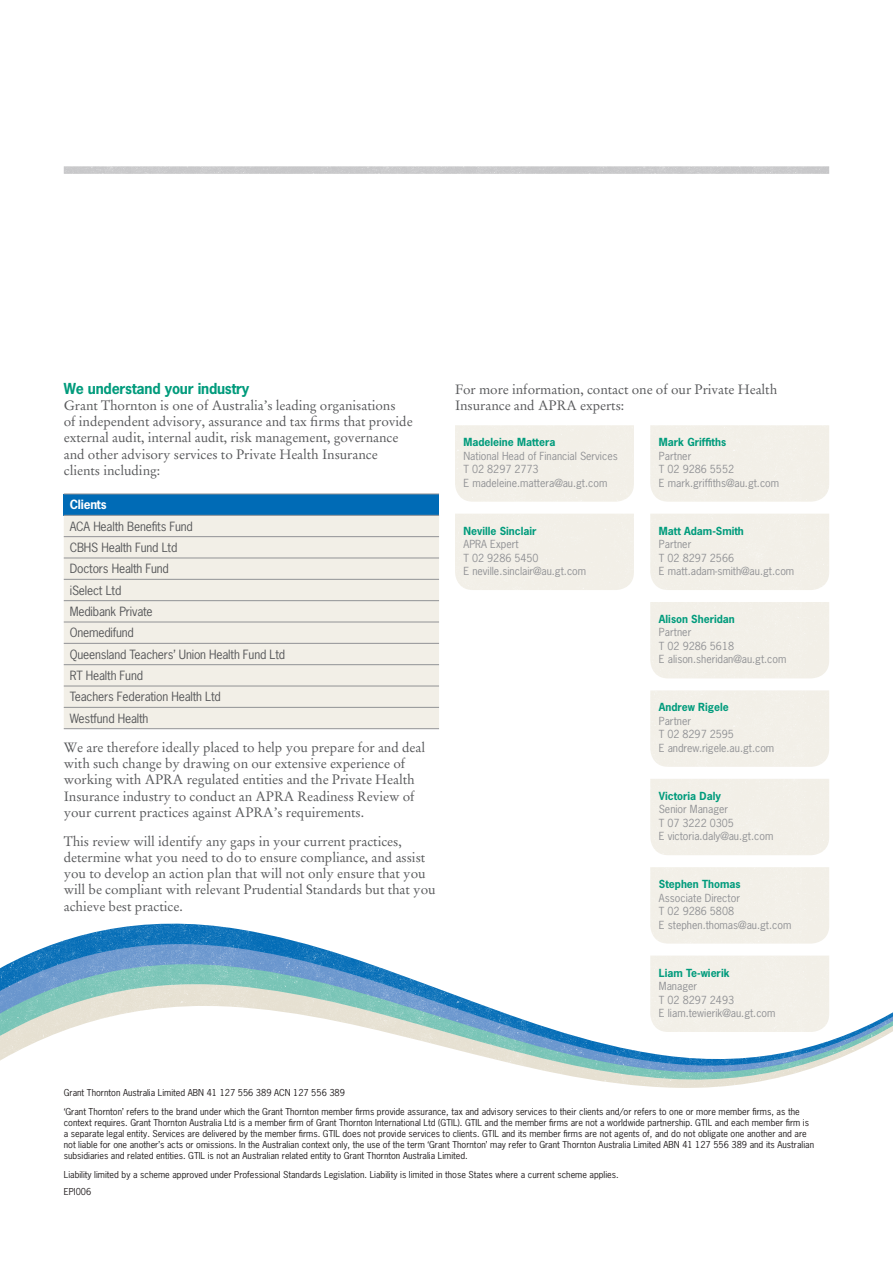
<style>
.page{position:relative;width:893px;height:1263px;background:#fff}
.page>*{position:absolute;margin:0;border:0;box-sizing:border-box;transform-origin:0 0}
.C_Body_copy{font:700 14.25px "News Gothic Std";letter-spacing:-.015em;color:#009b7c}
.C_Body_copy-2{font:13.5px/16.2px "Stempel Garamond LT Std";letter-spacing:-.005em;color:#57585a}
.J_Table_copy{font:12px "News Gothic Std";letter-spacing:-.015em;color:#57585a}
.I_Table_heading{font:700 12px "News Gothic Std";letter-spacing:-.015em;color:#fff}
.Service_line_short{font:10.5px "News Gothic Std";color:#919295}
.Service_line_short-2{font:700 10.5px "News Gothic Std";color:#009b7c}
.B_Body_heading{font:9px/10.8px "News Gothic Std";color:#231f20}
</style>
<div class="page">
<img style="left:0;top:166px;width:893px;height:922px">
<div style="left:64px;top:494px;width:375px;height:21px;background:#006bb6"></div>
<div style="left:64px;top:516px;width:375px;height:212px;background:#f2efe7"></div>
<hr style="left:64px;top:515px;width:375px;height:1px;background:#919295">
<hr style="left:64px;top:536px;width:375px;height:1px;background:#919295">
<hr style="left:64px;top:558px;width:375px;height:1px;background:#919295">
<hr style="left:64px;top:579px;width:375px;height:1px;background:#919295">
<hr style="left:64px;top:494px;width:375px;height:1px;background:#919295">
<hr style="left:64px;top:600px;width:375px;height:1px;background:#919295">
<hr style="left:64px;top:622px;width:375px;height:1px;background:#919295">
<hr style="left:64px;top:643px;width:375px;height:1px;background:#919295">
<hr style="left:64px;top:664px;width:375px;height:1px;background:#919295">
<hr style="left:64px;top:686px;width:375px;height:1px;background:#919295">
<hr style="left:64px;top:707px;width:375px;height:1px;background:#919295">
<hr style="left:64px;top:728px;width:375px;height:1px;background:#919295">
<p class="C_Body_copy" style="left:64px;top:379px;width:187px">We understand your industry</p>
<p class="C_Body_copy-2" style="left:64px;top:397px;width:350px">Grant Thornton is one of Australia’s leading organisations<br>of independent advisory, assurance and tax firms that provide external audit, internal audit, risk management, governance and other advisory services to Private Health Insurance clients including:</p>
<p class="I_Table_heading" style="left:70px;top:497px;width:38px">Clients</p>
<p class="J_Table_copy" style="left:70px;top:518px;width:125px">ACA Health Benefits Fund</p>
<p class="J_Table_copy" style="left:70px;top:540px;width:109px">CBHS Health Fund Ltd</p>
<p class="J_Table_copy" style="left:70px;top:561px;width:101px">Doctors Health Fund</p>
<p class="J_Table_copy" style="left:70px;top:582px;width:53px">iSelect Ltd</p>
<p class="J_Table_copy" style="left:70px;top:604px;width:84px">Medibank Private</p>
<p class="J_Table_copy" style="left:70px;top:625px;width:66px">Onemedifund</p>
<p class="J_Table_copy" style="left:70px;top:646px;width:217px">Queensland Teachers’ Union Health Fund Ltd</p>
<p class="J_Table_copy" style="left:70px;top:668px;width:75px">RT Health Fund</p>
<p class="J_Table_copy" style="left:70px;top:689px;width:153px">Teachers Federation Health Ltd</p>
<p class="J_Table_copy" style="left:70px;top:710px;width:80px">Westfund Health</p>
<p class="C_Body_copy-2" style="left:64px;top:739px;width:363px">We are therefore ideally placed to help you prepare for and deal with such change by drawing on our extensive experience of working with APRA regulated entities and the Private Health Insurance industry to conduct an APRA Readiness Review of your current practices against APRA’s requirements.</p>
<p class="C_Body_copy-2" style="left:64px;top:833px;width:373px">This review will identify any gaps in your current practices, determine what you need to do to ensure compliance, and assist you to develop an action plan that will not only ensure that you will be compliant with relevant Prudential Standards but that you achieve best practice.</p>
<p class="C_Body_copy-2" style="left:455px;top:381px;width:324px">For more information, contact one of our Private Health<br>Insurance and APRA experts:</p>
<p class="Service_line_short-2" style="left:463px;top:435px;width:93px">Madeleine Mattera</p>
<p class="Service_line_short" style="left:463px;top:449px;width:156px">National Head of Financial Services</p>
<p class="Service_line_short" style="left:463px;top:462px;width:77px">T 02 8297 2773</p>
<p class="Service_line_short" style="left:463px;top:476px;width:145px">E madeleine.mattera@au.gt.com</p>
<p class="Service_line_short-2" style="left:463px;top:524px;width:74px">Neville Sinclair</p>
<p class="Service_line_short" style="left:463px;top:537px;width:57px">APRA Expert</p>
<p class="Service_line_short" style="left:463px;top:551px;width:77px">T 02 9286 5450</p>
<p class="Service_line_short" style="left:463px;top:564px;width:124px">E neville.sinclair@au.gt.com</p>
<p class="Service_line_short-2" style="left:659px;top:435px;width:69px">Mark Griffiths</p>
<p class="Service_line_short" style="left:659px;top:449px;width:34px">Partner</p>
<p class="Service_line_short" style="left:659px;top:462px;width:77px">T 02 9286 5552</p>
<p class="Service_line_short" style="left:659px;top:476px;width:122px">E mark.griffiths@au.gt.com</p>
<p class="Service_line_short-2" style="left:659px;top:524px;width:86px">Matt Adam-Smith</p>
<p class="Service_line_short" style="left:659px;top:537px;width:34px">Partner</p>
<p class="Service_line_short" style="left:659px;top:551px;width:77px">T 02 8297 2566</p>
<p class="Service_line_short" style="left:659px;top:564px;width:137px">E matt.adam-smith@au.gt.com</p>
<p class="Service_line_short-2" style="left:659px;top:612px;width:77px">Alison Sheridan</p>
<p class="Service_line_short" style="left:659px;top:626px;width:34px">Partner</p>
<p class="Service_line_short" style="left:659px;top:639px;width:77px">T 02 9286 5618</p>
<p class="Service_line_short" style="left:659px;top:653px;width:129px">E alison.sheridan@au.gt.com</p>
<p class="Service_line_short-2" style="left:659px;top:700px;width:71px">Andrew Rigele</p>
<p class="Service_line_short" style="left:659px;top:714px;width:34px">Partner</p>
<p class="Service_line_short" style="left:659px;top:728px;width:77px">T 02 8297 2595</p>
<p class="Service_line_short" style="left:659px;top:741px;width:117px">E andrew.rigele.au.gt.com</p>
<p class="Service_line_short-2" style="left:659px;top:789px;width:64px">Victoria Daly</p>
<p class="Service_line_short" style="left:659px;top:802px;width:71px">Senior Manager</p>
<p class="Service_line_short" style="left:659px;top:816px;width:77px">T 07 3222 0305</p>
<p class="Service_line_short" style="left:659px;top:829px;width:116px">E victoria.daly@au.gt.com</p>
<p class="Service_line_short-2" style="left:659px;top:877px;width:83px">Stephen Thomas</p>
<p class="Service_line_short" style="left:659px;top:891px;width:83px">Associate Director</p>
<p class="Service_line_short" style="left:659px;top:904px;width:77px">T 02 9286 5808</p>
<p class="Service_line_short" style="left:659px;top:918px;width:134px">E stephen.thomas@au.gt.com</p>
<p class="Service_line_short-2" style="left:659px;top:965px;width:72px">Liam Te-wierik</p>
<p class="Service_line_short" style="left:659px;top:979px;width:40px">Manager</p>
<p class="Service_line_short" style="left:659px;top:993px;width:77px">T 02 8297 2493</p>
<p class="Service_line_short" style="left:659px;top:1006px;width:118px">E liam.tewierik@au.gt.com</p>
<p class="B_Body_heading" style="left:64px;top:1087px;width:283px">Grant Thornton Australia Limited ABN 41 127 556 389 ACN 127 556 389</p>
<p class="B_Body_heading" style="left:64px;top:1106px;width:752px">‘Grant Thornton’ refers to the brand under which the Grant Thornton member firms provide assurance, tax and advisory services to their clients and/or refers to one or more member firms, as the context requires. Grant Thornton Australia Ltd is a member firm of Grant Thornton International Ltd (GTIL). GTIL and the member firms are not a worldwide partnership. GTIL and each member firm is a separate legal entity. Services are delivered by the member firms. GTIL does not provide services to clients. GTIL and its member firms are not agents of, and do not obligate one another and are not liable for one another’s acts or omissions. In the Australian context only, the use of the term ‘Grant Thornton’ may refer to Grant Thornton Australia Limited ABN 41 127 556 389 and its Australian subsidiaries and related entities. GTIL is not an Australian related entity to Grant Thornton Australia Limited.</p>
<p class="B_Body_heading" style="left:64px;top:1169px;width:556px">Liability limited by a scheme approved under Professional Standards Legislation. Liability is limited in those States where a current scheme applies.</p>
<p class="B_Body_heading" style="left:64px;top:1186px;width:29px">EPI006</p>
</div>
